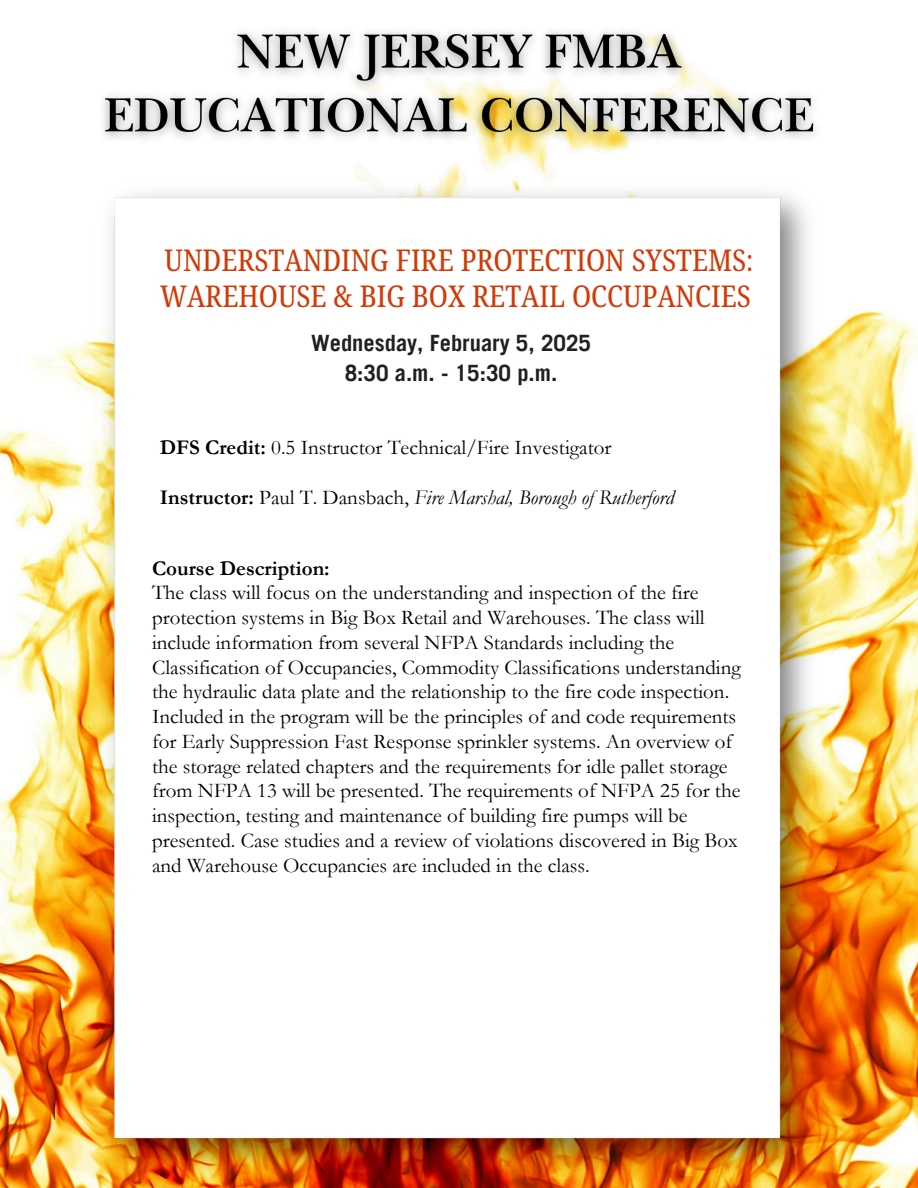
<style>
.page{position:relative;width:918px;height:1188px;background:#fff}
.page>*{position:absolute;margin:0;border:0;box-sizing:border-box;transform-origin:0 0}
.t1{font:30px/36px "Noto Serif Ethiopic Condensed";color:#d23905}
.t2{font:700 22.5px/30.3px "Trade Gothic LT Pro";color:#231f20;text-align:center}
.t3{font:21px/24.8px "Garamond";color:#000}
.t4{font:italic 21px "Garamond";color:#000}
.t5{font:700 21px "Garamond";color:#000}
.s1{font-weight:700}
.s2{font-weight:700;font-style:normal}
.s3{font-style:normal}
</style>
<div class="page">
<img style="left:0;top:150px;width:918px;height:1038px">
<img style="left:95px;top:177px;width:729px;height:1005px">
<img style="left:103px;top:29px;width:713px;height:121px">
<p class="t1" style="left:160px;top:241px;width:595px">UNDERSTANDING FIRE PROTECTION SYSTEMS:<br>WAREHOUSE &amp; BIG BOX RETAIL OCCUPANCIES</p>
<p class="t2" style="left:311px;top:331px;width:282px">Wednesday, February 5, 2025<br>8:30 a.m. - 15:30 p.m.</p>
<h2 class="t3" style="left:160px;top:436px;width:453px"><span class="s1">DFS Credit:</span> 0.5 Instructor Technical/Fire Investigator</h2>
<p class="t4" style="left:160px;top:486px;width:516px"><span class="s2">Instructor:</span> <span class="s3">Paul T. Dansbach,</span> Fire Marshal, Borough of Rutherford</p>
<p class="t5" style="left:152px;top:556px;width:179px">Course Description:</p>
<p class="t3" style="left:152px;top:581px;width:590px">The class will focus on the understanding and inspection of the fire protection systems in Big Box Retail and Warehouses. The class will include information from several NFPA Standards including the Classification of Occupancies, Commodity Classifications understanding the hydraulic data plate and the relationship to the fire code inspection.<br>Included in the program will be the principles of and code requirements for Early Suppression Fast Response sprinkler systems. An overview of the storage related chapters and the requirements for idle pallet storage from NFPA 13 will be presented. The requirements of NFPA 25 for the inspection, testing and maintenance of building fire pumps will be presented. Case studies and a review of violations discovered in Big Box and Warehouse Occupancies are included in the class.</p>
</div>
